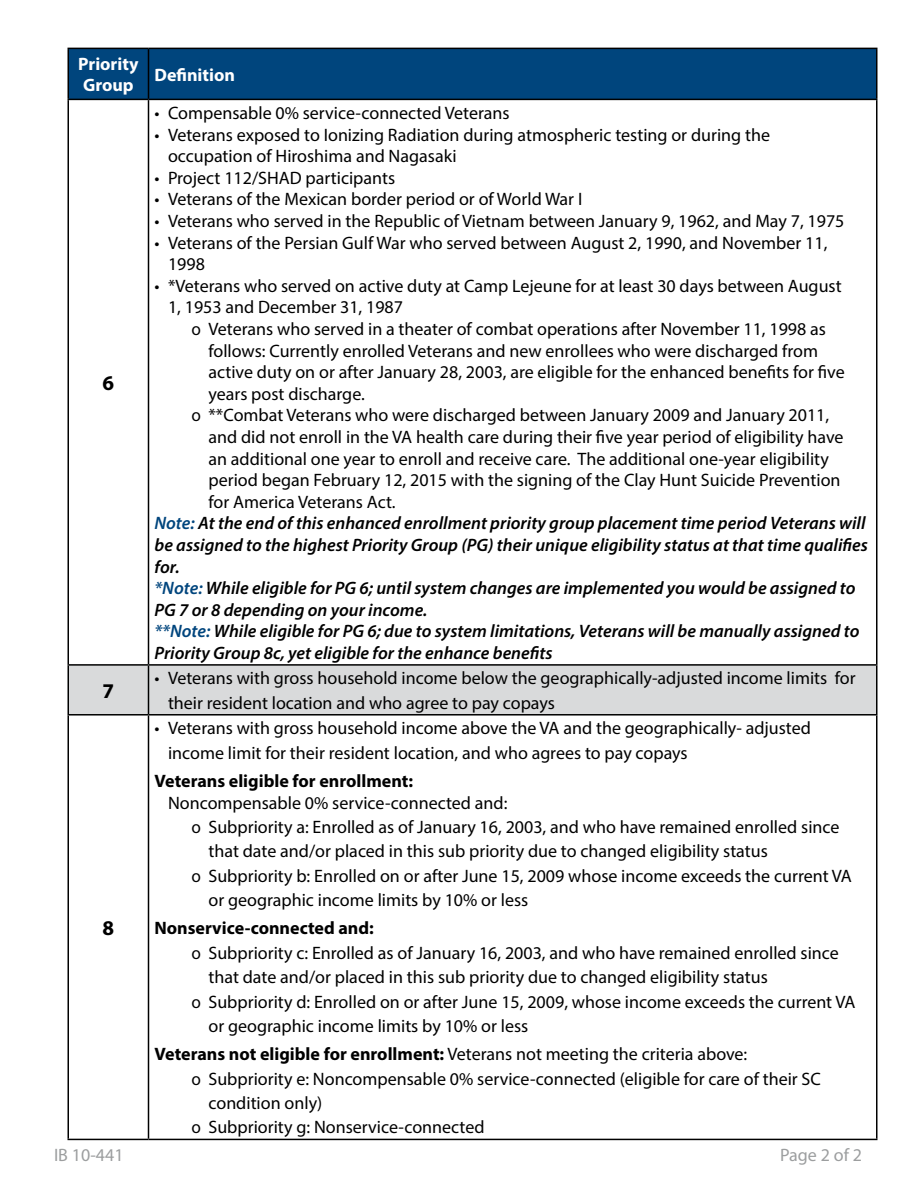
<style>
.page{position:relative;width:918px;height:1188px;background:#fff}
.page>*{position:absolute;margin:0;border:0;box-sizing:border-box;transform-origin:0 0}
.t1{font:700 21px "Myriad Pro";color:#000}
.Body_Text__indent_ri{font:18px/21.6px "Myriad Pro";color:#000}
.t2{font:italic 600 18px/21.6px "Myriad Pro";color:#000}
.t3{font:700 18px "Myriad Pro";color:#000}
.t4{font:700 18px/21.6px "Myriad Pro";color:#fff}
.t5{font:18px "Myriad Pro";color:#9c9e9f}
.s1{color:#00457d}
.s2{font-weight:700}
</style>
<div class="page">
<div style="left:69px;top:49px;width:807px;height:50px;background:#00457d"></div>
<div style="left:69px;top:666px;width:807px;height:48px;background:#d9dadb"></div>
<hr style="left:68px;top:100px;width:1px;height:564px;background:#000">
<hr style="left:148px;top:100px;width:1px;height:564px;background:#000">
<hr style="left:876px;top:100px;width:2px;height:564px;background:#000">
<hr style="left:68px;top:664px;width:80px;height:2px;background:#000">
<hr style="left:68px;top:666px;width:1px;height:48px;background:#000">
<hr style="left:148px;top:664px;width:730px;height:2px;background:#000">
<hr style="left:148px;top:666px;width:1px;height:48px;background:#000">
<hr style="left:876px;top:666px;width:2px;height:48px;background:#000">
<hr style="left:68px;top:714px;width:80px;height:2px;background:#000">
<hr style="left:68px;top:716px;width:1px;height:423px;background:#000">
<hr style="left:148px;top:714px;width:730px;height:2px;background:#000">
<hr style="left:148px;top:716px;width:1px;height:423px;background:#000">
<hr style="left:876px;top:716px;width:2px;height:423px;background:#000">
<hr style="left:68px;top:1139px;width:80px;height:1px;background:#000">
<hr style="left:148px;top:1139px;width:730px;height:1px;background:#000">
<hr style="left:68px;top:48px;width:80px;height:1px;background:#000">
<hr style="left:68px;top:49px;width:1px;height:50px;background:#000">
<hr style="left:148px;top:48px;width:730px;height:1px;background:#000">
<hr style="left:148px;top:49px;width:1px;height:50px;background:#000">
<hr style="left:876px;top:49px;width:2px;height:50px;background:#000">
<hr style="left:68px;top:99px;width:80px;height:1px;background:#000">
<hr style="left:148px;top:99px;width:730px;height:1px;background:#000">
<p class="t4" style="left:78px;top:52px;width:62px">Priority<br>Group</p>
<p class="t4" style="left:154px;top:63px;width:82px">Definition</p>
<p class="t1" style="left:103px;top:369px;width:13px">6</p>
<p class="t1" style="left:103px;top:677px;width:13px">7</p>
<p class="t1" style="left:103px;top:914px;width:13px">8</p>
<p class="Body_Text__indent_ri" style="left:154px;top:102px;width:357px">• Compensable 0% service-connected Veterans</p>
<p class="Body_Text__indent_ri" style="left:168px;top:123px;width:604px;text-indent:-14px">• Veterans exposed to Ionizing Radiation during atmospheric testing or during the occupation of Hiroshima and Nagasaki</p>
<p class="Body_Text__indent_ri" style="left:154px;top:167px;width:242px">• Project 112/SHAD participants</p>
<p class="Body_Text__indent_ri" style="left:154px;top:188px;width:429px">• Veterans of the Mexican border period or of World War I</p>
<p class="Body_Text__indent_ri" style="left:154px;top:210px;width:692px">• Veterans who served in the Republic of Vietnam between January 9, 1962, and May 7, 1975</p>
<p class="Body_Text__indent_ri" style="left:168px;top:231px;width:661px;text-indent:-14px">• Veterans of the Persian Gulf War who served between August 2, 1990, and November 11,<br>1998</p>
<p class="Body_Text__indent_ri" style="left:168px;top:275px;width:675px;text-indent:-14px">• *Veterans who served on active duty at Camp Lejeune for at least 30 days between August<br>1, 1953 and December 31, 1987</p>
<p class="Body_Text__indent_ri" style="left:208px;top:318px;width:638px;text-indent:-17px">þ Veterans who served in a theater of combat operations after November 11, 1998 as follows: Currently enrolled Veterans and new enrollees who were discharged from active duty on or after January 28, 2003, are eligible for the enhanced benefits for five years post discharge.</p>
<p class="Body_Text__indent_ri" style="left:208px;top:404px;width:637px;text-indent:-17px">þ **Combat Veterans who were discharged between January 2009 and January 2011, and did not enroll in the VA health care during their five year period of eligibility have an additional one year to enroll and receive care. The additional one-year eligibility period began February 12, 2015 with the signing of the Clay Hunt Suicide Prevention for America Veterans Act.</p>
<p class="t2" style="left:154px;top:512px;width:713px"><span class="s1">Note:</span> At the end of this enhanced enrollment priority group placement time period Veterans will</p>
<p class="t2" style="left:154px;top:534px;width:715px">be assigned to the highest Priority Group (PG) their unique eligibility status at that time qualifies for.</p>
<p class="t2" style="left:154px;top:577px;width:703px"><span class="s1">*Note:</span> While eligible for PG 6; until system changes are implemented you would be assigned to<br>PG 7 or 8 depending on your income.</p>
<p class="t2" style="left:154px;top:620px;width:707px"><span class="s1">**Note:</span> While eligible for PG 6; due to system limitations, Veterans will be manually assigned to<br>Priority Group 8c, yet eligible for the enhance benefits</p>
<p class="Body_Text__indent_ri" style="left:168px;top:666px;width:689px;line-height:24.3px;text-indent:-14px">• Veterans with gross household income below the geographically-adjusted income limits for their resident location and who agree to pay copays</p>
<p class="Body_Text__indent_ri" style="left:168px;top:716px;width:644px;line-height:24.3px;text-indent:-14px">• Veterans with gross household income above the VA and the geographically- adjusted income limit for their resident location, and who agrees to pay copays</p>
<p class="t3" style="left:154px;top:769px;width:260px">Veterans eligible for enrollment:</p>
<p class="Body_Text__indent_ri" style="left:168px;top:791px;width:341px">Noncompensable 0% service-connected and:</p>
<p class="Body_Text__indent_ri" style="left:208px;top:815px;width:633px;line-height:24.3px;text-indent:-17px">þ Subpriority a: Enrolled as of January 16, 2003, and who have remained enrolled since that date and/or placed in this sub priority due to changed eligibility status</p>
<p class="Body_Text__indent_ri" style="left:208px;top:863px;width:645px;line-height:24.3px;text-indent:-17px">þ Subpriority b: Enrolled on or after June 15, 2009 whose income exceeds the current VA or geographic income limits by 10% or less</p>
<p class="t3" style="left:154px;top:917px;width:221px">Nonservice-connected and:</p>
<p class="Body_Text__indent_ri" style="left:208px;top:940px;width:632px;line-height:24.3px;text-indent:-17px">þ Subpriority c: Enrolled as of January 16, 2003, and who have remained enrolled since that date and/or placed in this sub priority due to changed eligibility status</p>
<p class="Body_Text__indent_ri" style="left:208px;top:989px;width:648px;line-height:24.3px;text-indent:-17px">þ Subpriority d: Enrolled on or after June 15, 2009, whose income exceeds the current VA or geographic income limits by 10% or less</p>
<p class="Body_Text__indent_ri" style="left:154px;top:1043px;width:594px"><span class="s2">Veterans not eligible for enrollment:</span> Veterans not meeting the criteria above:</p>
<p class="Body_Text__indent_ri" style="left:208px;top:1066px;width:614px;line-height:24.5px;text-indent:-17px">þ Subpriority e: Noncompensable 0% service-connected (eligible for care of their SC condition only)</p>
<p class="Body_Text__indent_ri" style="left:192px;top:1116px;width:294px">þ Subpriority g: Nonservice-connected</p>
<p class="t5" style="left:54px;top:1144px;width:71px">IB 10-441</p>
<p class="t5" style="left:780px;top:1144px;width:83px">Page 2 of 2</p>
</div>
